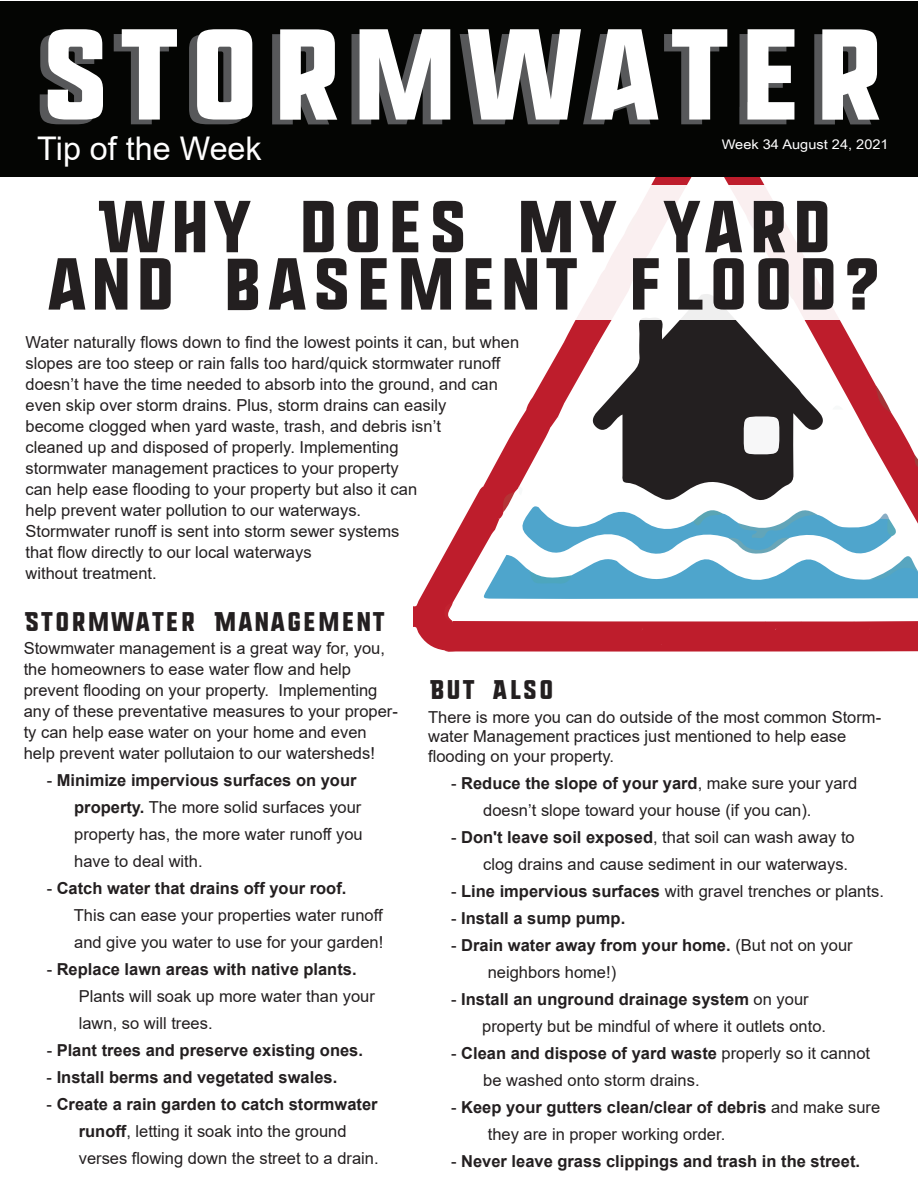
<style>
.page{position:relative;width:918px;height:1188px;background:#fff}
.page>*{position:absolute;margin:0;border:0;box-sizing:border-box;transform-origin:0 0}
.t1{font:129px "Montana";color:#fff;scale:1.04 1}
.t2{font:73.35px/57.3px "Montana";color:#231f20;text-align:center}
.t3{font:32.7px "Arial";color:#fff}
.t4{font:27px "Montana";color:#231f20}
.t5{font:16.5px/21px "Arial";color:#231f20}
.t6{font:700 16.5px "Arial";color:#231f20}
.t7{font:13.2px "Arial Narrow";color:#fff;scale:1.34 1}
.s1{font-weight:700}
.s2{font-weight:400}
</style>
<div class="page">
<svg style="left:413px;top:560px;width:28px;height:90px;fill:#be1d2c"></svg>
<svg style="left:650px;top:176px;width:218px;height:9px"></svg>
<svg style="left:441px;top:320px;width:477px;height:332px"></svg>
<div style="left:0;top:1px;width:918px;height:175px;background:#040503"></div>
<h1 class="t1" style="left:35px;top:15px;width:822px">STORMWATER</h1>
<p class="t7" style="left:722px;top:135px;width:126px">Week 34 August 24, 2021</p>
<h3 class="t3" style="left:37px;top:126px;width:226px">Tip of the Week</h3>
<h2 class="t2" style="left:45px;top:201px;width:840px">WHY DOES MY YARD<br>AND BASEMENT FLOOD?</h2>
<p class="t5" style="left:26px;top:331px;width:495px">Water naturally flows down to find the lowest points it can, but when slopes are too steep or rain falls too hard/quick stormwater runoff doesn’t have the time needed to absorb into the ground, and can even skip over storm drains. Plus, storm drains can easily<br>become clogged when yard waste, trash, and debris isn’t<br>cleaned up and disposed of properly. Implementing<br>stormwater management practices to your property<br>can help ease flooding to your property but also it can<br>help prevent water pollution to our waterways.<br>Stormwater runoff is sent into storm sewer systems<br>that flow directly to our local waterways<br>without treatment.</p>
<h3 class="t4" style="left:24px;top:609px;width:363px">STORMWATER MANAGEMENT</h3>
<p class="t5" style="left:24px;top:637px;width:376px">Stowmwater management is a great way for, you, the homeowners to ease water flow and help prevent flooding on your property. Implementing any of these preventative measures to your proper&shy;ty can help ease water on your home and even help prevent water pollutaion to our watersheds!</p>
<p class="t5" style="left:74px;top:766px;width:290px;line-height:27px;text-indent:-28px">- <span class="s1">Minimize impervious surfaces on your property.</span> The more solid surfaces your property has, the more water runoff you have to deal with.</p>
<p class="t5" style="left:74px;top:874px;width:311px;line-height:27px;text-indent:-27px">- <span class="s1">Catch water that drains off your roof.<br></span>This can ease your properties water runoff and give you water to use for your garden!</p>
<p class="t5" style="left:79px;top:955px;width:298px;line-height:27px;text-indent:-32px">- <span class="s1">Replace lawn areas with native plants.<br></span>Plants will soak up more water than your lawn, so will trees.</p>
<p class="t6" style="left:47px;top:1038px;width:318px"><span class="s2">-</span> Plant trees and preserve existing ones.</p>
<p class="t6" style="left:47px;top:1065px;width:292px"><span class="s2">-</span> Install berms and vegetated swales.</p>
<p class="t5" style="left:79px;top:1090px;width:301px;line-height:27px;text-indent:-32px">- <span class="s1">Create a rain garden to catch stormwater runoff</span>, letting it soak into the ground verses flowing down the street to a drain.</p>
<h3 class="t4" style="left:429px;top:678px;width:127px">BUT ALSO</h3>
<p class="t5" style="left:428px;top:707px;width:455px;line-height:19.8px">There is more you can do outside of the most common Storm&shy;water Management practices just mentioned to help ease flooding on your property.</p>
<p class="t5" style="left:483px;top:770px;width:376px;line-height:27px;text-indent:-32px">- <span class="s1">Reduce the slope of your yard</span>, make sure your yard doesn’t slope toward your house (if you can).</p>
<p class="t5" style="left:483px;top:824px;width:373px;line-height:27px;text-indent:-32px">- <span class="s1">Don't leave soil exposed</span>, that soil can wash away to clog drains and cause sediment in our waterways.</p>
<p class="t5" style="left:451px;top:881px;width:434px">- <span class="s1">Line impervious surfaces</span> with gravel trenches or plants.</p>
<p class="t6" style="left:451px;top:907px;width:176px"><span class="s2">-</span> Install a sump pump.</p>
<p class="t5" style="left:488px;top:932px;width:366px;line-height:27px;text-indent:-37px">- <span class="s1">Drain water away from your home.</span> (But not on your neighbors home!)</p>
<p class="t5" style="left:482px;top:986px;width:345px;line-height:27px;text-indent:-31px">- <span class="s1">Install an unground drainage system</span> on your property but be mindful of where it outlets onto.</p>
<p class="t5" style="left:483px;top:1040px;width:388px;line-height:27px;text-indent:-32px">- <span class="s1">Clean and dispose of yard waste</span> properly so it cannot be washed onto storm drains.</p>
<p class="t5" style="left:488px;top:1094px;width:394px;line-height:27px;text-indent:-37px">- <span class="s1">Keep your gutters clean/clear of debris</span> and make sure they are in proper working order.</p>
<p class="t6" style="left:451px;top:1150px;width:410px"><span class="s2">-</span> Never leave grass clippings and trash in the street.</p>
</div>
